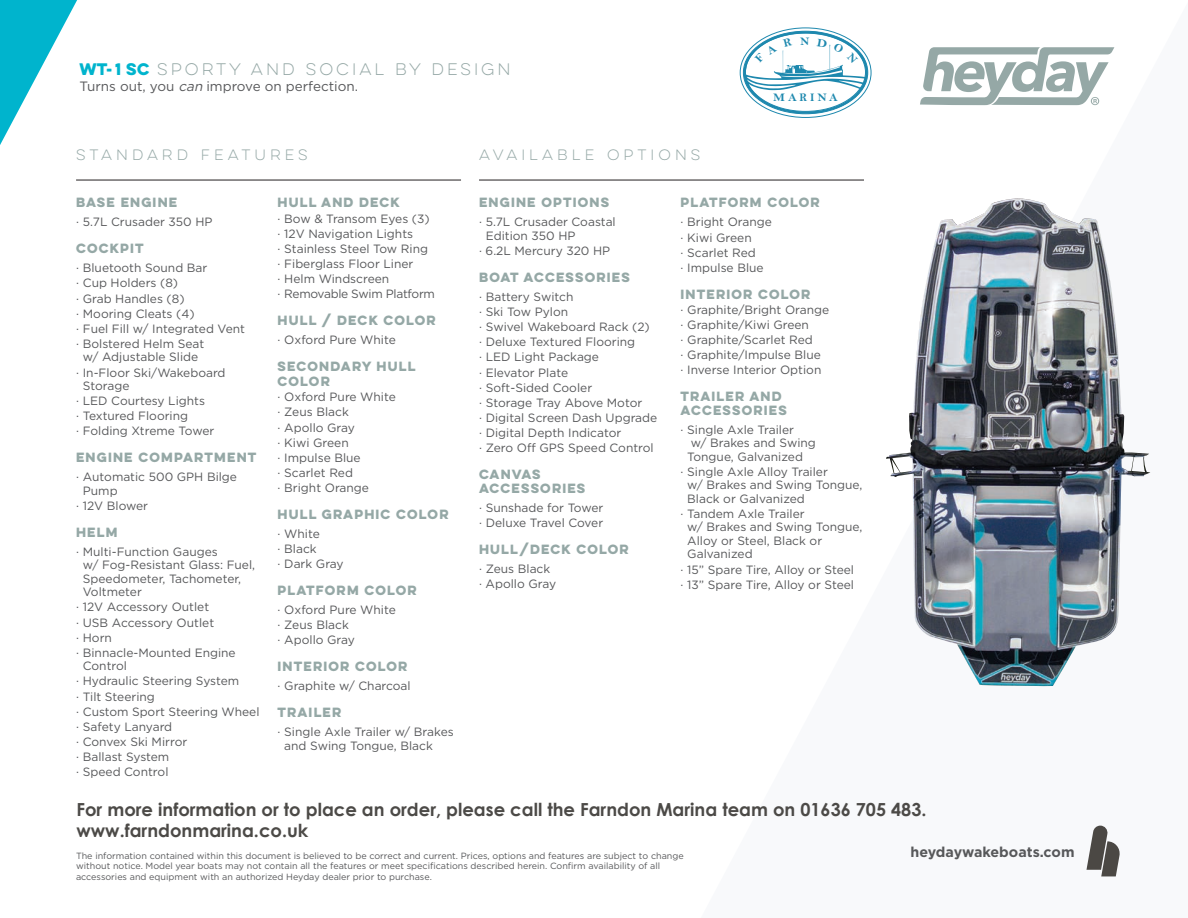
<style>
.page{position:relative;width:1188px;height:918px;background:#fff}
.page>*{position:absolute;margin:0;border:0;box-sizing:border-box;transform-origin:0 0}
.t1{font:700 18px "Century Gothic";color:#4c4a47}
.t2{font:100 15px "Eveleth Clean";letter-spacing:.2em;color:#95a8a6}
.t3{font:700 14.25px "Gotham";color:#57585a}
.t4{font:13.5px "Gotham";color:#57585a}
.t5{font:100 13.5px "Eveleth Clean";letter-spacing:.3em;color:#95a8a6}
.t6{font:12px/15.1px "Gotham";color:#57585a}
.t7{font:12px/13.5px "Eveleth Clean";letter-spacing:.1em;color:#95a8a6}
.t8{font:11.55px "Bell MT Bold";letter-spacing:.245em;color:#1d88ae;scale:1.09 1}
.t9{font:11.55px "Bell MT Bold";letter-spacing:.245em;color:#1d88ae;scale:1.07 1}
.t10{font:9px/10.8px "Gotham";color:#57585a}
.s1{font-weight:400;color:#00b4cd}
.s2{font-style:italic}
</style>
<div class="page">
<hr style="left:76px;top:180px;width:385px;height:1px;background:#231f20">
<hr style="left:479px;top:180px;width:385px;height:1px;background:#231f20">
<svg style="left:0;top:0;width:77px;height:145px"></svg>
<svg style="left:920px;top:47px;width:194px;height:58px"></svg>
<img style="left:886px;top:198px;width:264px;height:488px">
<svg style="left:1086px;top:826px;width:34px;height:50px"></svg>
<svg style="left:743px;top:31px;width:125px;height:83px"></svg>
<p class="t2" style="left:80px;top:59px;width:433px"><span class="s1">WT-1 SC</span> SPORTY AND SOCIAL BY DESIGN</p>
<p class="t4" style="left:80px;top:79px;width:280px">Turns out, you <span class="s2">can</span>improve on perfection.</p>
<p class="t9" style="left:800px;top:34px;width:10px">N</p>
<p class="t8" style="left:773px;top:91px;width:61px">MARINA</p>
<p class="t5" style="left:76px;top:146px;width:233px">STANDARD FEATURES</p>
<p class="t7" style="left:76px;top:196px;width:103px">BASE ENGINE</p>
<p class="t6" style="left:76px;top:214px;width:138px">· 5.7L Crusader 350 HP</p>
<p class="t7" style="left:76px;top:242px;width:69px">COCKPIT</p>
<p class="t6" style="left:76px;top:260px;width:171px">· Bluetooth Sound Bar<br>· Cup Holders (8)<br>· Grab Handles (8)<br>· Mooring Cleats (4)<br>· Fuel Fill w/ Integrated Vent · Bolstered Helm Seat</p>
<p class="t6" style="left:76px;top:349px;width:151px;text-indent:7px">w/ Adjustable Slide<br>· In-Floor Ski/Wakeboard</p>
<p class="t6" style="left:76px;top:378px;width:140px;text-indent:7px">Storage<br>· LED Courtesy Lights<br>· Textured Flooring<br>· Folding Xtreme Tower</p>
<p class="t7" style="left:76px;top:451px;width:182px">ENGINE COMPARTMENT</p>
<p class="t6" style="left:83px;top:470px;width:156px;line-height:13.5px;text-indent:-7px">· Automatic 500 GPH Bilge<br>Pump</p>
<p class="t6" style="left:76px;top:498px;width:74px">· 12V Blower</p>
<p class="t7" style="left:76px;top:525px;width:43px">HELM</p>
<p class="t6" style="left:83px;top:545px;width:174px;line-height:13.5px;text-indent:-7px">· Multi-Function Gauges<br>w/ Fog-Resistant Glass: Fuel,<br>Speedometer, Tachometer,<br>Voltmeter</p>
<p class="t6" style="left:76px;top:599px;width:161px">· 12V Accessory Outlet<br>· USB Accessory Outlet<br>· Horn<br>· Binnacle-Mounted Engine</p>
<p class="t6" style="left:76px;top:658px;width:185px;text-indent:7px">Control<br>· Hydraulic Steering System<br>· Tilt Steering<br>· Custom Sport Steering Wheel · Safety Lanyard<br>· Convex Ski Mirror<br>· Ballast System<br>· Speed Control</p>
<p class="t7" style="left:278px;top:196px;width:124px">HULL AND DECK</p>
<p class="t6" style="left:278px;top:211px;width:159px">· Bow &amp; Transom Eyes (3) · 12V Navigation Lights<br>· Stainless Steel Tow Ring<br>· Fiberglass Floor Liner<br>· Helm Windscreen<br>· Removable Swim Platform</p>
<p class="t7" style="left:278px;top:313px;width:160px">HULL / DECK COLOR</p>
<p class="t6" style="left:278px;top:332px;width:120px">· Oxford Pure White</p>
<p class="t7" style="left:278px;top:358px;width:139px;line-height:15.1px">SECONDARY HULL<br>COLOR</p>
<p class="t6" style="left:278px;top:389px;width:120px">· Oxford Pure White · Zeus Black<br>· Apollo Gray<br>· Kiwi Green<br>· Impulse Blue<br>· Scarlet Red<br>· Bright Orange</p>
<p class="t7" style="left:278px;top:507px;width:172px">HULL GRAPHIC COLOR</p>
<p class="t6" style="left:278px;top:526px;width:68px">· White<br>· Black<br>· Dark Gray</p>
<p class="t7" style="left:278px;top:583px;width:141px">PLATFORM COLOR</p>
<p class="t6" style="left:278px;top:602px;width:120px">· Oxford Pure White · Zeus Black<br>· Apollo Gray</p>
<p class="t7" style="left:278px;top:660px;width:131px">INTERIOR COLOR</p>
<p class="t6" style="left:278px;top:678px;width:135px">· Graphite w/ Charcoal</p>
<p class="t7" style="left:278px;top:705px;width:65px">TRAILER</p>
<p class="t6" style="left:284px;top:725px;width:171px;line-height:13.5px;text-indent:-7px">· Single Axle Trailer w/ Brakes and Swing Tongue, Black</p>
<p class="t5" style="left:479px;top:146px;width:223px">AVAILABLE OPTIONS</p>
<p class="t7" style="left:479px;top:196px;width:132px">ENGINE OPTIONS</p>
<p class="t6" style="left:486px;top:215px;width:132px;line-height:13.5px;text-indent:-7px">· 5.7L Crusader Coastal<br>Edition 350 HP</p>
<p class="t6" style="left:479px;top:243px;width:133px">· 6.2L Mercury 320 HP</p>
<p class="t7" style="left:479px;top:270px;width:152px">BOAT ACCESSORIES</p>
<p class="t6" style="left:479px;top:289px;width:180px">· Battery Switch<br>· Ski Tow Pylon<br>· Swivel Wakeboard Rack (2)<br>· Deluxe Textured Flooring<br>· LED Light Package<br>· Elevator Plate<br>· Soft-Sided Cooler<br>· Storage Tray Above Motor<br>· Digital Screen Dash Upgrade · Digital Depth Indicator<br>· Zero Off GPS Speed Control</p>
<p class="t7" style="left:479px;top:467px;width:108px">CANVAS<br>ACCESSORIES</p>
<p class="t6" style="left:479px;top:499px;width:126px">· Sunshade for Tower · Deluxe Travel Cover</p>
<p class="t7" style="left:479px;top:542px;width:151px">HULL/DECK COLOR</p>
<p class="t6" style="left:479px;top:561px;width:79px">· Zeus Black · Apollo Gray</p>
<p class="t7" style="left:681px;top:196px;width:141px">PLATFORM COLOR</p>
<p class="t6" style="left:681px;top:214px;width:93px">· Bright Orange · Kiwi Green<br>· Scarlet Red<br>· Impulse Blue</p>
<p class="t7" style="left:681px;top:287px;width:131px">INTERIOR COLOR</p>
<p class="t6" style="left:681px;top:302px;width:150px">· Graphite/Bright Orange · Graphite/Kiwi Green<br>· Graphite/Scarlet Red<br>· Graphite/Impulse Blue<br>· Inverse Interior Option</p>
<p class="t7" style="left:681px;top:390px;width:108px">TRAILER AND<br>ACCESSORIES</p>
<p class="t6" style="left:687px;top:423px;width:130px;line-height:13.5px;text-indent:-7px">· Single Axle Trailer<br>w/ Brakes and Swing<br>Tongue, Galvanized</p>
<p class="t6" style="left:687px;top:465px;width:177px;line-height:13.5px;text-indent:-7px">· Single Axle Alloy Trailer<br>w/ Brakes and Swing Tongue,<br>Black or Galvanized</p>
<p class="t6" style="left:687px;top:507px;width:177px;line-height:13.5px;text-indent:-7px">· Tandem Axle Trailer<br>w/ Brakes and Swing Tongue,<br>Alloy or Steel, Black or<br>Galvanized</p>
<p class="t6" style="left:681px;top:562px;width:175px">· 15” Spare Tire, Alloy or Steel · 13” Spare Tire, Alloy or Steel</p>
<h1 class="t1" style="left:76px;top:796px;width:851px">For more information or to place an order, please call the Farndon Marina team on 01636 705 483.</h1>
<h1 class="t1" style="left:76px;top:817px;width:233px">www.farndonmarina.co.uk</h1>
<p class="t10" style="left:76px;top:850px;width:609px">The information contained within this document is believed to be correct and current. Prices, options and features are subject to change without notice. Model year boats may not contain all the features or meet specifications described herein. Confirm availability of all accessories and equipment with an authorized Heyday dealer prior to purchase.</p>
<p class="t3" style="left:910px;top:844px;width:166px">heydaywakeboats.com</p>
</div>
